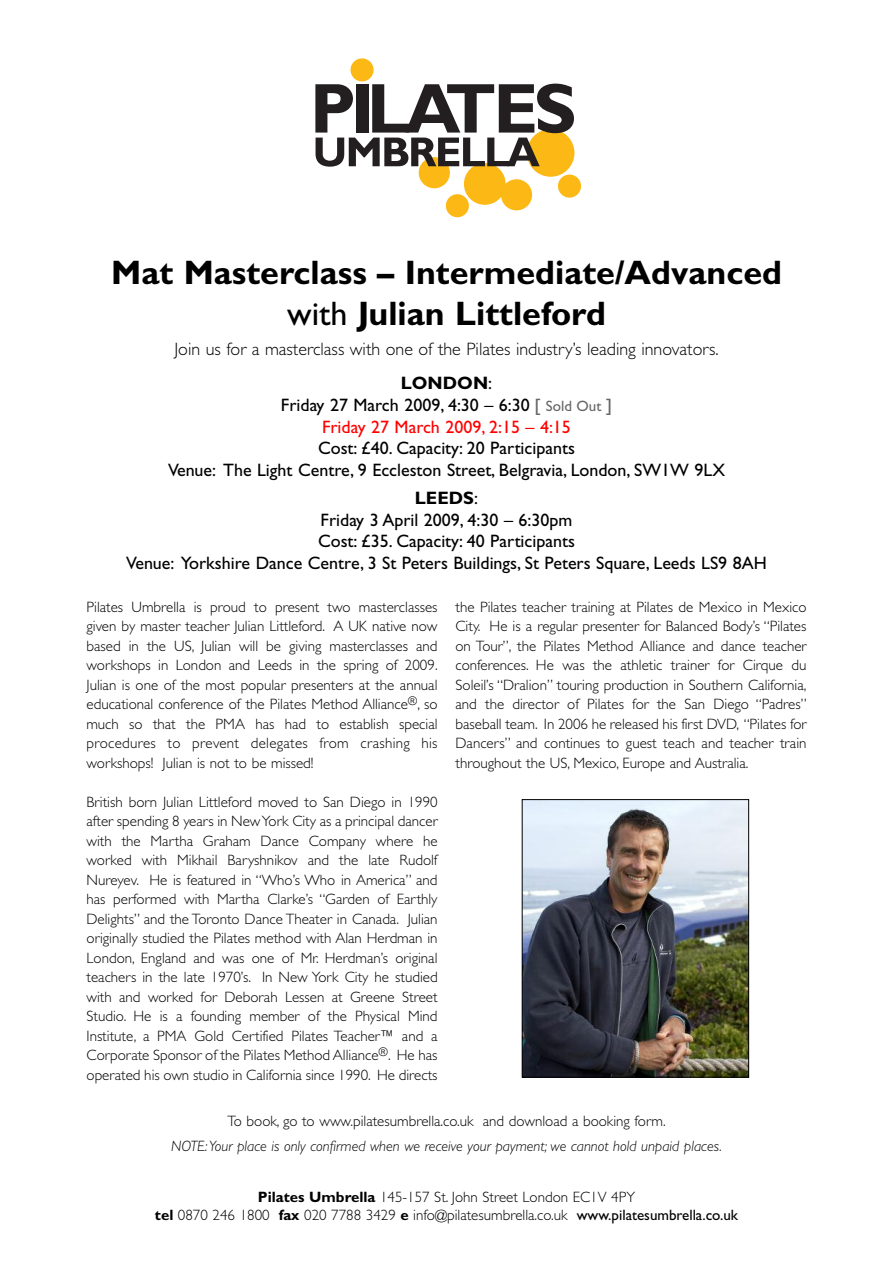
<style>
.page{position:relative;width:893px;height:1263px;background:#fff}
.page>*{position:absolute;margin:0;border:0;box-sizing:border-box;transform-origin:0 0}
.t1{font:700 34.05px/40.8px "Gill Sans";color:#000;text-align:center}
.t2{font:18px/21.6px "Gill Sans";color:#000;text-align:center}
.t3{font:300 18px/34.3px "Gill Sans";color:#000;text-align:center}
.t4{font:300 15px/19.5px "Gill Sans";color:#000;text-align:justify}
.t5{font:italic 300 15px "Gill Sans";color:#000}
.s1{font-weight:400}
.s2{font-weight:700}
.s3{color:#666}
.s4{font-size:15px;color:#666}
.s5{color:#f00}
</style>
<div class="page">
<div style="left:351px;top:58px;width:23px;height:23px;background:#fcb814;border-radius:50%"></div>
<div style="left:446px;top:194px;width:23px;height:23px;background:#fcb814;border-radius:50%"></div>
<div style="left:558px;top:175px;width:23px;height:23px;background:#fcb814;border-radius:50%"></div>
<div style="left:419px;top:157px;width:31px;height:31px;background:#fcb814;border-radius:50%"></div>
<div style="left:501px;top:179px;width:31px;height:31px;background:#fcb814;border-radius:50%"></div>
<div style="left:464px;top:163px;width:42px;height:42px;background:#fcb814;border-radius:50%"></div>
<div style="left:527px;top:129px;width:47px;height:48px;background:#fcb814;border-radius:50%"></div>
<svg style="left:315px;top:84px;width:259px;height:83px"></svg>
<img style="left:524px;top:801px;width:223px;height:274px">
<div style="left:522px;top:799px;width:227px;height:278px;border:1px solid #000"></div>
<h1 class="t1" style="left:111px;top:255px;width:672px">Mat Masterclass – Intermediate/Advanced <span class="s1">with</span> Julian Littleford</h1>
<p class="t3" style="left:175px;top:333px;width:546px">Join us for a masterclass with one of the Pilates industry’s leading innovators.<br><span class="s2">LONDON</span><span class="s1">:</span></p>
<p class="t2" style="left:281px;top:396px;width:333px">Friday 27 March 2009, 4:30 – 6:30 <span class="s3">[</span> <span class="s4">Sold Out</span> <span class="s3">]<br></span><span class="s5">Friday 27 March 2009, 2:15 – 4:15</span></p>
<p class="t2" style="left:168px;top:439px;width:558px">Cost: £40. Capacity: 20 Participants<br>Venue: The Light Centre, 9 Eccleston Street, Belgravia, London, SW1W 9LX</p>
<p class="t2" style="left:126px;top:489px;width:642px"><span class="s2">LEEDS</span>:<br>Friday 3 April 2009, 4:30 – 6:30pm<br>Cost: £35. Capacity: 40 Participants<br>Venue: Yorkshire Dance Centre, 3 St Peters Buildings, St Peters Square, Leeds LS9 8AH</p>
<p class="t4" style="left:87px;top:598px;width:353px">Pilates Umbrella is proud to present two masterclasses given by master teacher Julian Littleford. A UK native now based in the US, Julian will be giving masterclasses and workshops in London and Leeds in the spring of 2009.<br>Julian is one of the most popular presenters at the annual educational conference of the Pilates Method Alliance<sup>®</sup>, so much so that the PMA has had to establish special procedures to prevent delegates from crashing his workshops! Julian is not to be missed!</p>
<p class="t4" style="left:87px;top:793px;width:353px">British born Julian Littleford moved to San Diego in 1990 after spending 8 years in New York City as a principal dancer with the Martha Graham Dance Company where he worked with Mikhail Baryshnikov and the late Rudolf Nureyev. He is featured in “Who’s Who in America” and has performed with Martha Clarke’s “Garden of Earthly Delights” and the Toronto Dance Theater in Canada. Julian originally studied the Pilates method with Alan Herdman in London, England and was one of Mr. Herdman’s original teachers in the late 1970’s. In New York City he studied with and worked for Deborah Lessen at Greene Street Studio. He is a founding member of the Physical Mind Institute, a PMA Gold Certified Pilates Teacher™ and a Corporate Sponsor of the Pilates Method Alliance<sup>®</sup>. He has operated his own studio in California since 1990. He directs</p>
<p class="t4" style="left:455px;top:598px;width:353px">the Pilates teacher training at Pilates de Mexico in Mexico City. He is a regular presenter for Balanced Body’s “Pilates on Tour”, the Pilates Method Alliance and dance teacher conferences. He was the athletic trainer for Cirque du Soleil’s “Dralion” touring production in Southern California, and the director of Pilates for the San Diego “Padres” baseball team. In 2006 he released his first DVD, “Pilates for Dancers” and continues to guest teach and teacher train throughout the US, Mexico, Europe and Australia.</p>
<p class="t4" style="left:227px;top:1112px;width:440px">To book, go to www.pilatesumbrella.co.uk and download a booking form.</p>
<p class="t5" style="left:171px;top:1141px;width:552px">NOTE:Your place is only confirmed when we receive your payment; we cannot hold unpaid places.</p>
<p class="t4" style="left:155px;top:1190px;width:585px;line-height:18px;text-align:center"><span class="s2">Pilates Umbrella</span> 145-157 St. John Street London EC1V 4PY<br><span class="s2">tel</span> 0870 246 1800 <span class="s2">fax</span> 020 7788 3429 <span class="s2">e</span> info@pilatesumbrella.co.uk <span class="s1">www.pilatesumbrella.co.uk</span></p>
</div>
